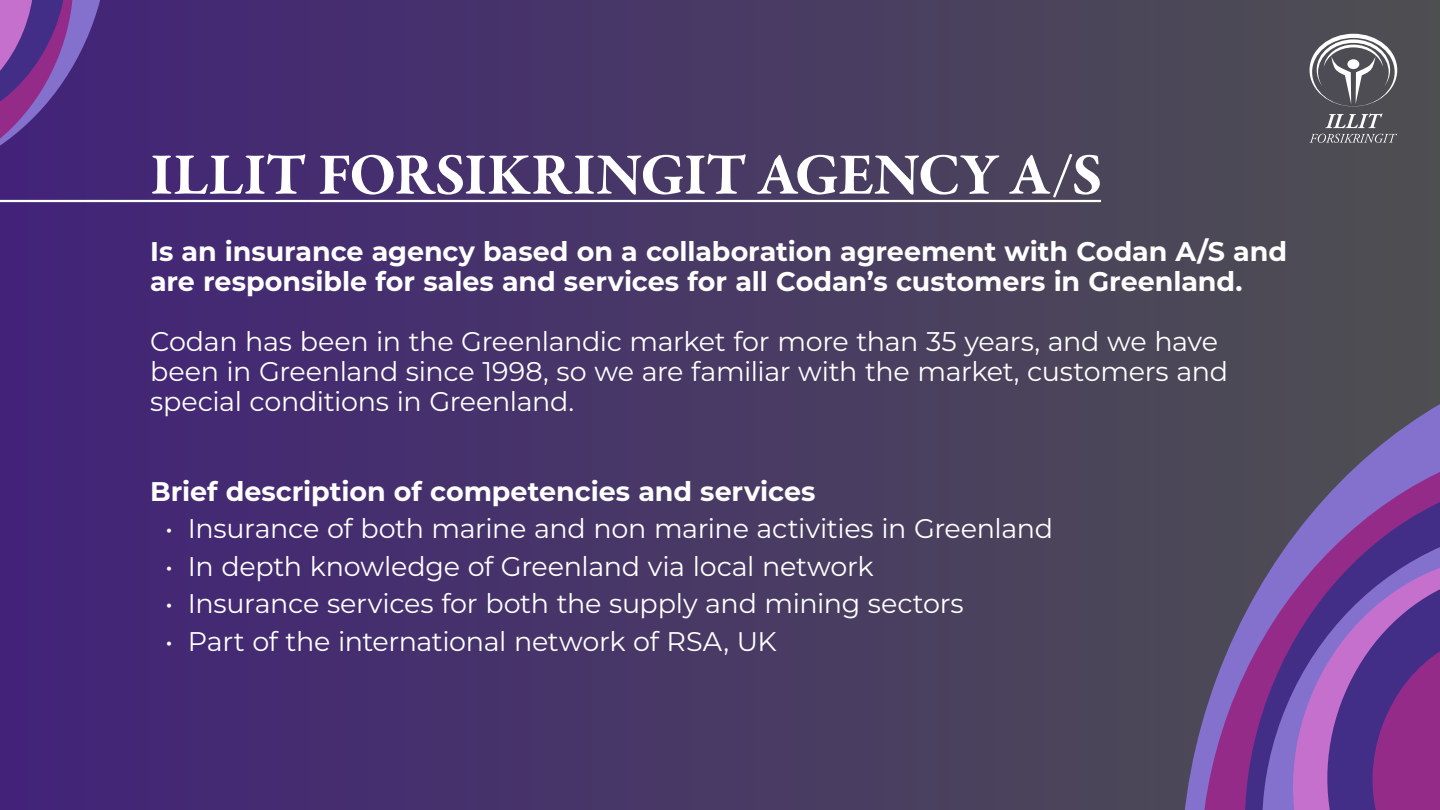
<style>
.page{position:relative;width:1440px;height:810px;background:#fff}
.page>*{position:absolute;margin:0;border:0;box-sizing:border-box;transform-origin:0 0}
.t1{font:700 60px "Garamond Premr Pro";letter-spacing:-.01em;color:#fff}
.t2{font:27px/30px "Montserrat";letter-spacing:-.015em;color:#fff}
.t3{font:700 27px/30px "Montserrat";letter-spacing:-.005em;color:#fff}
</style>
<div class="page">
<div style="left:0;top:0;width:1440px;height:810px;background:linear-gradient(to right,#422379,#4e4f51)"></div>
<hr style="left:0;top:200px;width:1101px;height:2px;background:#fff">
<div style="left:1125px;top:294px;width:315px;height:516px;background:#4c4957"></div>
<div style="left:1153px;top:391px;width:287px;height:419px;background:#4c4858"></div>
<svg style="left:1207px;top:438px;width:233px;height:372px;background:#61527b"></svg>
<svg style="left:1226px;top:487px;width:214px;height:323px;background:#6e4787"></svg>
<svg style="left:1266px;top:528px;width:174px;height:282px;background:#784fa6"></svg>
<svg style="left:0;top:0;width:135px;height:207px;background:#593388"></svg>
<svg style="left:1304px;top:549px;width:136px;height:261px;background:#7b429d"></svg>
<svg style="left:1310px;top:34px;width:87px;height:72px"></svg>
<svg style="left:1325px;top:113px;width:58px;height:15px"></svg>
<svg style="left:1310px;top:134px;width:87px;height:9px"></svg>
<p class="t1" style="left:150px;top:138px;width:954px">ILLIT FORSIKRINGIT AGENCY A/S</p>
<p class="t3" style="left:150px;top:235px;width:1139px">Is an insurance agency based on a collaboration agreement with Codan A/S and are responsible for sales and services for all Codan’s customers in Greenland.</p>
<p class="t2" style="left:150px;top:325px;width:1080px">Codan has been in the Greenlandic market for more than 35 years, and we have been in Greenland since 1998, so we are familiar with the market, customers and special conditions in Greenland.</p>
<p class="t3" style="left:150px;top:475px;width:667px">Brief description of competencies and services</p>
<p class="t2" style="left:165px;top:513px;width:890px">• Insurance of both marine and non marine activities in Greenland</p>
<p class="t2" style="left:165px;top:550px;width:710px">• In depth knowledge of Greenland via local network</p>
<p class="t2" style="left:165px;top:588px;width:800px">• Insurance services for both the supply and mining sectors</p>
<p class="t2" style="left:165px;top:625px;width:613px">• Part of the international network of RSA, UK</p>
</div>
